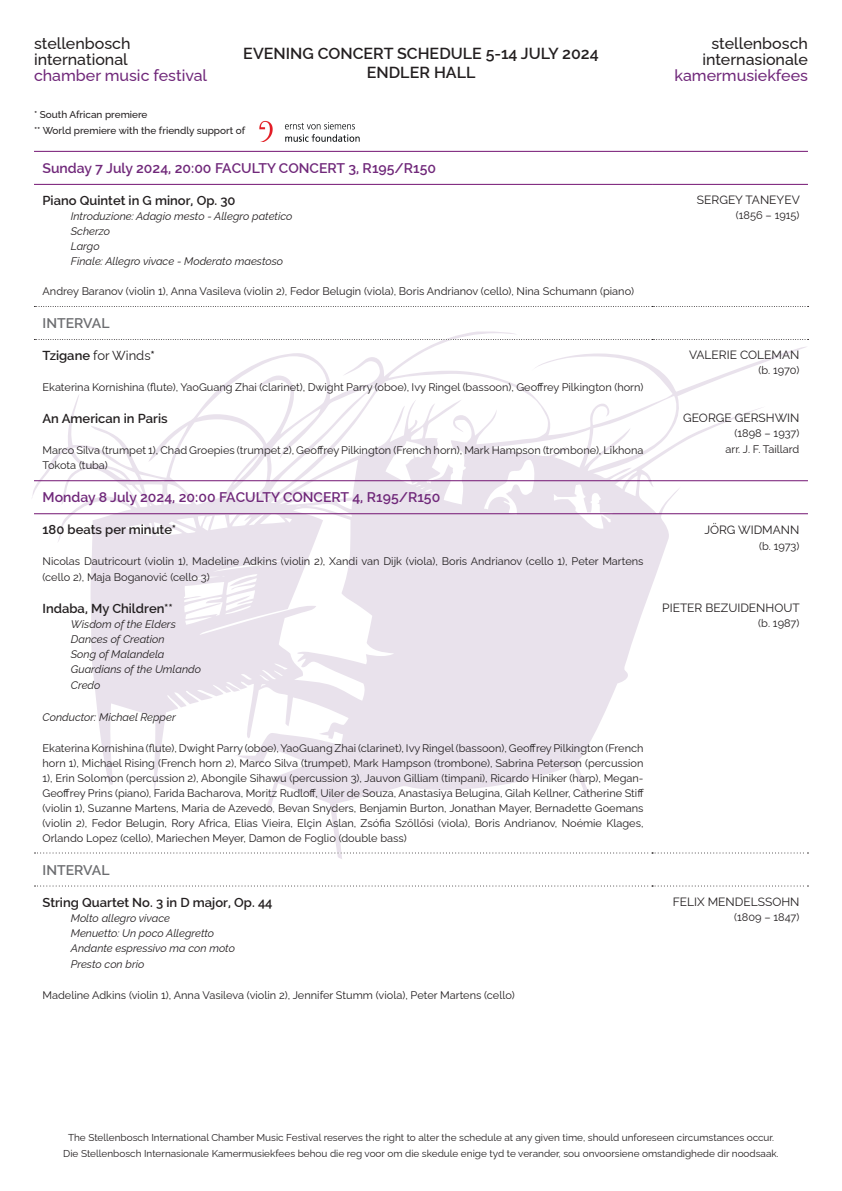
<style>
.page{position:relative;width:842px;height:1191px;background:#fff}
.page>*{position:absolute;margin:0;border:0;box-sizing:border-box;transform-origin:0 0}
.t1{font:100 16px/16px "Raleway";color:#231f20;text-align:center}
.t2{font:600 16px/19.2px "Raleway";color:#231f20;text-align:center}
.t3{font:100 16px "Raleway";color:#70287a}
.t4{font:600 14px "Raleway";color:#70287a}
.t5{font:600 14px "Raleway";color:#6c6d70}
.t6{font:600 13px "Raleway";color:#231f20}
.t7{font:100 12px "Raleway";color:#231f20}
.t8{font:100 11px/15px "Raleway";color:#231f20}
.t9{font:italic 100 11px/15px "Raleway";color:#231f20}
.t10{font:100 10px/16px "Raleway";color:#231f20;text-align:center}
.s1{font-weight:100}
</style>
<div class="page">
<svg style="left:32px;top:331px;width:776px;height:528px"></svg>
<img style="left:259px;top:120px;width:101px;height:21px">
<hr style="left:34px;top:151px;width:618px;height:1px;background:#731472">
<hr style="left:652px;top:151px;width:156px;height:1px;background:#731472">
<hr style="left:34px;top:184px;width:618px;height:1px;background:#731472">
<hr style="left:652px;top:184px;width:156px;height:1px;background:#731472">
<hr style="left:34px;top:480px;width:618px;height:1px;background:#731472">
<hr style="left:652px;top:480px;width:156px;height:1px;background:#731472">
<hr style="left:34px;top:513px;width:618px;height:1px;background:#731472">
<hr style="left:652px;top:513px;width:156px;height:1px;background:#731472">
<svg style="left:34px;top:306px;width:774px;height:1px"></svg>
<svg style="left:34px;top:339px;width:774px;height:1px"></svg>
<svg style="left:35px;top:852px;width:773px;height:1px"></svg>
<svg style="left:35px;top:885px;width:773px;height:1px"></svg>
<h1 class="t1" style="left:34px;top:34px;width:98px;text-align:left">stellenbosch international</h1>
<h1 class="t3" style="left:34px;top:63px;width:175px">chamber music festival</h1>
<h1 class="t2" style="left:243px;top:44px;width:357px">EVENING CONCERT SCHEDULE 5-14 JULY 2024<br>ENDLER HALL</h1>
<p class="t10" style="left:34px;top:105px;width:213px;text-align:left">* South African premiere<br>** World premiere with the friendly support of</p>
<p class="t4" style="left:43px;top:160px;width:395px">Sunday 7 July 2024, 20:00 FACULTY CONCERT 3, R195/R150</p>
<p class="t6" style="left:43px;top:193px;width:195px">Piano Quintet in G minor, Op. 30</p>
<p class="t9" style="left:71px;top:207px;width:223px">Introduzione: Adagio mesto - Allegro patetico<br>Scherzo<br>Largo<br>Finale: Allegro vivace - Moderato maestoso</p>
<p class="t8" style="left:43px;top:282px;width:593px">Andrey Baranov (violin 1), Anna Vasileva (violin 2), Fedor Belugin (viola), Boris Andrianov (cello), Nina Schumann (piano)</p>
<p class="t5" style="left:43px;top:315px;width:69px">INTERVAL</p>
<p class="t6" style="left:43px;top:348px;width:114px">Tzigane <span class="s1">for Winds</span>*</p>
<p class="t8" style="left:43px;top:378px;width:602px">Ekaterina Kornishina (flute), YaoGuang Zhai (clarinet), Dwight Parry (oboe), Ivy Ringel (bassoon), Geoffrey Pilkington (horn)</p>
<p class="t6" style="left:43px;top:411px;width:127px">An American in Paris</p>
<p class="t8" style="left:43px;top:442px;width:602px">Marco Silva (trumpet 1), Chad Groepies (trumpet 2), Geoffrey Pilkington (French horn), Mark Hampson (trombone), Likhona<br>Tokota (tuba)</p>
<p class="t4" style="left:43px;top:489px;width:399px">Monday 8 July 2024, 20:00 FACULTY CONCERT 4, R195/R150</p>
<p class="t6" style="left:43px;top:522px;width:135px">180 beats per minute*</p>
<p class="t8" style="left:43px;top:553px;width:602px">Nicolas Dautricourt (violin 1), Madeline Adkins (violin 2), Xandi van Dijk (viola), Boris Andrianov (cello 1), Peter Martens (cello 2), Maja Boganović (cello 3)</p>
<p class="t6" style="left:43px;top:600px;width:132px">Indaba, My Children**</p>
<p class="t9" style="left:71px;top:615px;width:132px">Wisdom of the Elders<br>Dances of Creation<br>Song of Malandela<br>Guardians of the Umlando</p>
<p class="t9" style="left:71px;top:676px;width:31px">Credo</p>
<p class="t9" style="left:43px;top:708px;width:135px">Conductor: Michael Repper</p>
<p class="t8" style="left:43px;top:739px;width:603px;text-align:justify">Ekaterina Kornishina (flute), Dwight Parry (oboe), YaoGuang Zhai (clarinet), Ivy Ringel (bassoon), Geoffrey Pilkington (French horn 1), Michael Rising (French horn 2), Marco Silva (trumpet), Mark Hampson (trombone), Sabrina Peterson (percussion 1), Erin Solomon (percussion 2), Abongile Sihawu (percussion 3), Jauvon Gilliam (timpani), Ricardo Hiniker (harp), Megan-Geoffrey Prins (piano), Farida Bacharova, Moritz Rudloff, Uiler de Souza, Anastasiya Belugina, Gilah Kellner, Catherine Stiff (violin 1), Suzanne Martens, Maria de Azevedo, Bevan Snyders, Benjamin Burton, Jonathan Mayer, Bernadette Goemans (violin 2), Fedor Belugin, Rory Africa, Elias Vieira, Elçin Aslan, Zsófia Szőllősi (viola), Boris Andrianov, Noémie Klages, Orlando Lopez (cello), Mariechen Meyer, Damon de Foglio (double bass)</p>
<p class="t5" style="left:43px;top:861px;width:69px">INTERVAL</p>
<p class="t6" style="left:43px;top:894px;width:231px">String Quartet No. 3 in D major, Op. 44</p>
<p class="t9" style="left:71px;top:909px;width:166px">Molto allegro vivace<br>Menuetto: Un poco Allegretto<br>Andante espressivo ma con moto</p>
<p class="t9" style="left:71px;top:955px;width:75px">Presto con brio</p>
<p class="t8" style="left:43px;top:986px;width:474px">Madeline Adkins (violin 1), Anna Vasileva (violin 2), Jennifer Stumm (viola), Peter Martens (cello)</p>
<h1 class="t1" style="left:702px;top:34px;width:107px">stellenbosch internasionale</h1>
<h1 class="t3" style="left:674px;top:63px;width:135px">kamermusiekfees</h1>
<p class="t7" style="left:697px;top:190px;width:104px">SERGEY TANEYEV</p>
<p class="t8" style="left:736px;top:206px;width:65px">(1856 – 1915)</p>
<p class="t7" style="left:689px;top:345px;width:112px">VALERIE COLEMAN</p>
<p class="t8" style="left:758px;top:362px;width:43px">(b. 1970)</p>
<p class="t7" style="left:683px;top:408px;width:118px">GEORGE GERSHWIN</p>
<p class="t8" style="left:726px;top:424px;width:75px;line-height:16px;text-align:right">(1898 – 1937) arr. J. F. Taillard</p>
<p class="t7" style="left:704px;top:520px;width:97px">JÖRG WIDMANN</p>
<p class="t8" style="left:759px;top:537px;width:42px">(b. 1973)</p>
<p class="t7" style="left:662px;top:598px;width:139px">PIETER BEZUIDENHOUT</p>
<p class="t8" style="left:758px;top:614px;width:43px">(b. 1987)</p>
<p class="t7" style="left:673px;top:892px;width:128px">FELIX MENDELSSOHN</p>
<p class="t8" style="left:734px;top:908px;width:67px">(1809 – 1847)</p>
<p class="t10" style="left:63px;top:1128px;width:717px">The Stellenbosch International Chamber Music Festival reserves the right to alter the schedule at any given time, should unforeseen circumstances occur.<br>Die Stellenbosch Internasionale Kamermusiekfees behou die reg voor om die skedule enige tyd te verander, sou onvoorsiene omstandighede dir noodsaak.</p>
</div>
